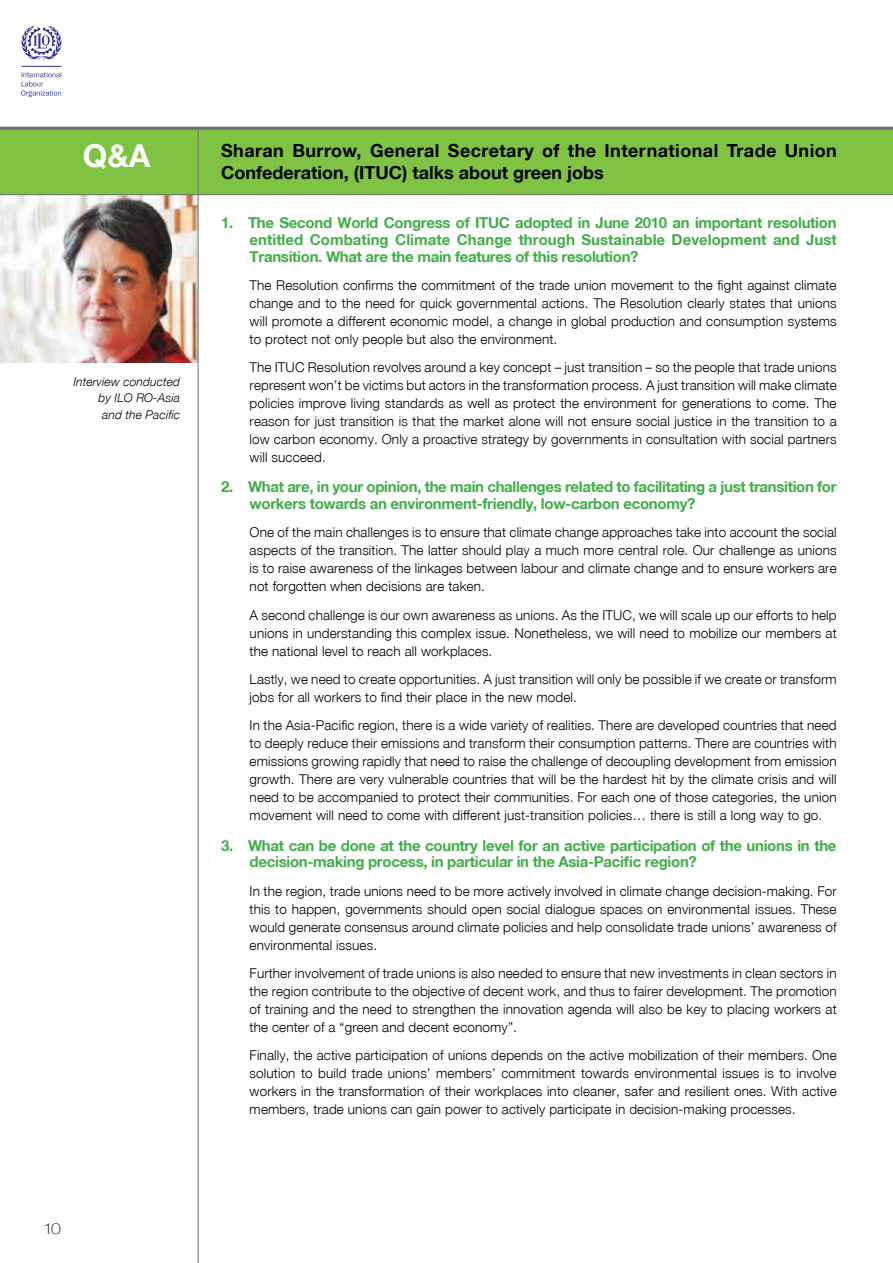
<style>
.page{position:relative;width:893px;height:1263px;background:#fff}
.page>*{position:absolute;margin:0;border:0;box-sizing:border-box;transform-origin:0 0}
.t1{font:700 31.5px "Helvetica Neue LT Std";color:#fff}
.t2{font:700 18px/22.5px "Helvetica Neue LT Std";letter-spacing:.025em;color:#000}
.t3{font:700 15px/16.8px "Helvetica Neue LT Std";letter-spacing:-.02em;color:#41ad49}
.t4{font:100 expanded 15px "Helvetica Neue LT Std";color:#000}
.t5{font:300 13.5px/18px "Helvetica Neue LT Std";letter-spacing:.01em;color:#000;text-align:justify}
.t6{font:italic 300 12px/16.8px "Helvetica Neue LT Std";letter-spacing:.01em;color:#000;text-align:right}
</style>
<div class="page">
<svg style="left:21px;top:26px;width:40px;height:34px"></svg>
<hr style="left:21px;top:66px;width:40px;height:1px;background:#2e3092">
<svg style="left:21px;top:72px;width:40px;height:25px"></svg>
<img style="left:0;top:195px;width:198px;height:167px">
<div style="left:0;top:128px;width:893px;height:67px;background:#80c342"></div>
<hr style="left:0;top:194px;width:893px;height:1px;background:#6d6e71">
<hr style="left:0;top:127px;width:893px;height:3px;background:#6d6e71">
<hr style="left:198px;top:128px;width:1px;height:1135px;background:#6d6e71">
<h1 class="t1" style="left:83px;top:136px;width:69px">Q&amp;A</h1>
<p class="t6" style="left:73px;top:373px;width:108px">Interview conducted by ILO RO-Asia<br>and the Pacific</p>
<h2 class="t2" style="left:221px;top:139px;width:617px">Sharan Burrow, General Secretary of the International Trade Union<br>Confederation, (ITUC) talks about green jobs</h2>
<p class="t3" style="left:250px;top:214px;width:589px;text-align:justify;text-indent:-28px">1. The Second World Congress of ITUC adopted in June 2010 an important resolution entitled Combating Climate Change through Sustainable Development and Just Transition. What are the main features of this resolution?</p>
<p class="t5" style="left:250px;top:276px;width:589px">The Resolution confirms the commitment of the trade union movement to the fight against climate change and to the need for quick governmental actions. The Resolution clearly states that unions will promote a different economic model, a change in global production and consumption systems to protect not only people but also the environment.</p>
<p class="t5" style="left:250px;top:358px;width:589px">The ITUC Resolution revolves around a key concept – just transition – so the people that trade unions represent won’t be victims but actors in the transformation process. A just transition will make climate policies improve living standards as well as protect the environment for generations to come. The reason for just transition is that the market alone will not ensure social justice in the transition to a low carbon economy. Only a proactive strategy by governments in consultation with social partners will succeed.</p>
<p class="t3" style="left:250px;top:478px;width:588px;text-indent:-28px">2. What are, in your opinion, the main challenges related to facilitating a just transition for workers towards an environment-friendly, low-carbon economy?</p>
<p class="t5" style="left:250px;top:523px;width:589px">One of the main challenges is to ensure that climate change approaches take into account the social aspects of the transition. The latter should play a much more central role. Our challenge as unions is to raise awareness of the linkages between labour and climate change and to ensure workers are not forgotten when decisions are taken.</p>
<p class="t5" style="left:250px;top:606px;width:589px">A second challenge is our own awareness as unions. As the ITUC, we will scale up our efforts to help unions in understanding this complex issue. Nonetheless, we will need to mobilize our members at the national level to reach all workplaces.</p>
<p class="t5" style="left:250px;top:670px;width:588px">Lastly, we need to create opportunities. A just transition will only be possible if we create or transform jobs for all workers to find their place in the new model.</p>
<p class="t5" style="left:250px;top:716px;width:588px">In the Asia-Pacific region, there is a wide variety of realities. There are developed countries that need to deeply reduce their emissions and transform their consumption patterns. There are countries with emissions growing rapidly that need to raise the challenge of decoupling development from emission growth. There are very vulnerable countries that will be the hardest hit by the climate crisis and will need to be accompanied to protect their communities. For each one of those categories, the union movement will need to come with different just-transition policies… there is still a long way to go.</p>
<p class="t3" style="left:250px;top:836px;width:588px;text-indent:-28px">3. What can be done at the country level for an active participation of the unions in the decision-making process, in particular in the Asia-Pacific region?</p>
<p class="t5" style="left:250px;top:881px;width:588px">In the region, trade unions need to be more actively involved in climate change decision-making. For this to happen, governments should open social dialogue spaces on environmental issues. These would generate consensus around climate policies and help consolidate trade unions’ awareness of environmental issues.</p>
<p class="t5" style="left:250px;top:964px;width:589px">Further involvement of trade unions is also needed to ensure that new investments in clean sectors in the region contribute to the objective of decent work, and thus to fairer development. The promotion of training and the need to strengthen the innovation agenda will also be key to placing workers at the center of a “green and decent economy”.</p>
<p class="t5" style="left:250px;top:1046px;width:589px">Finally, the active participation of unions depends on the active mobilization of their members. One solution to build trade unions’ members’ commitment towards environmental issues is to involve workers in the transformation of their workplaces into cleaner, safer and resilient ones. With active members, trade unions can gain power to actively participate in decision-making processes.</p>
<p class="t4" style="left:45px;top:1220px;width:18px">10</p>
</div>
